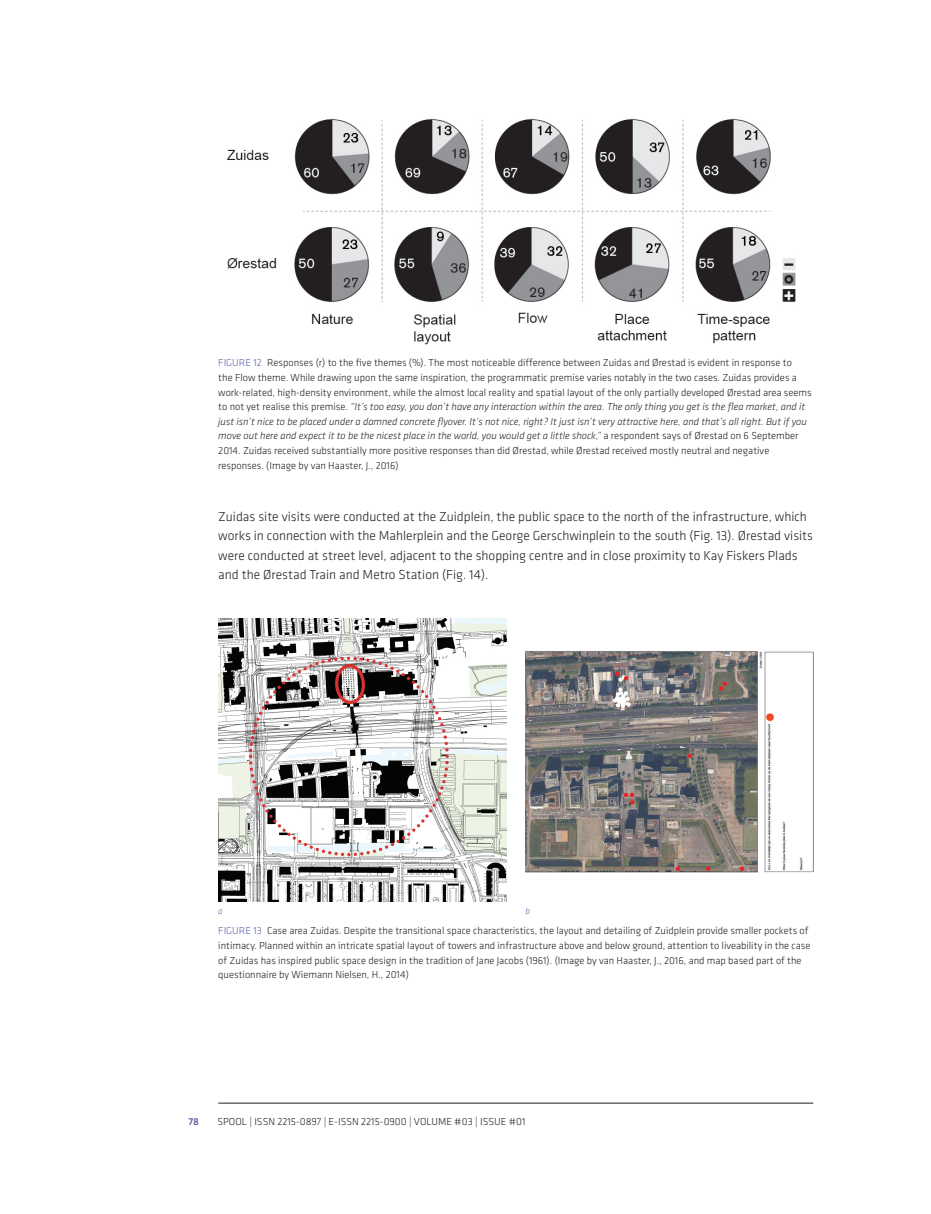
<style>
.page{position:relative;width:931px;height:1214px;background:#fff}
.page>*{position:absolute;margin:0;border:0;box-sizing:border-box;transform-origin:0 0}
.BODY_Normal{font:300 13.5px/19.5px "Klavika";color:#231f20}
.t1{font:300 10.5px/14.7px "Klavika";color:#231f20}
.t2{font:300 10.5px "Klavika";color:#6062ac}
.t3{font:500 10.5px "Klavika";color:#6062ac}
.FIGURE_Body{font:italic 300 9px "Klavika";color:#6062ac}
.s1{color:#6062ac}
.s2{font-style:italic}
</style>
<div class="page">
<hr style="left:218px;top:1102px;width:595px;height:1px;background:#231f20">
<img style="left:227px;top:118px;width:569px;height:227px">
<img style="left:218px;top:618px;width:288px;height:283px">
<img style="left:525px;top:651px;width:288px;height:221px">
<p class="t1" style="left:218px;top:356px;width:595px;text-indent:35px"><span class="s1">12</span> Responses (r) to the five themes (%). The most noticeable difference between Zuidas and Ørestad is evident in response to<br>the Flow theme. While drawing upon the same inspiration, the programmatic premise varies notably in the two cases. Zuidas provides a work-related, high-density environment, while the almost local reality and spatial layout of the only partially developed Ørestad area seems to not yet realise this premise. <span class="s2">“It’s too easy, you don’t have any interaction within the area. The only thing you get is the flea market, and it just isn’t nice to be placed under a damned concrete flyover. It’s not nice, right? It just isn’t very attractive here, and that’s all right. But if you move out here and expect it to be the nicest place in the world, you would get a little shock,”</span> a respondent says of Ørestad on 6 September 2014. Zuidas received substantially more positive responses than did Ørestad, while Ørestad received mostly neutral and negative responses. (Image by van Haaster, J., 2016)</p>
<p class="t2" style="left:218px;top:357px;width:12px">Figure</p>
<p class="BODY_Normal" style="left:218px;top:507px;width:596px">Zuidas site visits were conducted at the Zuidplein, the public space to the north of the infrastructure, which works in connection with the Mahlerplein and the George Gerschwinplein to the south (Fig. 13). Ørestad visits were conducted at street level, adjacent to the shopping centre and in close proximity to Kay Fiskers Plads and the Ørestad Train and Metro Station (Fig. 14).</p>
<p class="FIGURE_Body" style="left:218px;top:906px;width:6px">a</p>
<p class="FIGURE_Body" style="left:525px;top:906px;width:6px">b</p>
<p class="t2" style="left:218px;top:925px;width:12px">Figure</p>
<p class="t1" style="left:218px;top:923px;width:593px;text-indent:35px"><span class="s1">13</span> Case area Zuidas. Despite the transitional space characteristics, the layout and detailing of Zuidplein provide smaller pockets of intimacy. Planned within an intricate spatial layout of towers and infrastructure above and below ground, attention to liveability in the case of Zuidas has inspired public space design in the tradition of Jane Jacobs (1961). (Image by van Haaster, J., 2016, and map based part of the questionnaire by Wiemann Nielsen, H., 2014)</p>
<p class="t3" style="left:188px;top:1116px;width:12px">78</p>
<p class="t1" style="left:218px;top:1114px;width:309px">SPOOL | ISSN 2215-0897 | E-ISSN 2215-0900 | VOLUME #03 | ISSUE #01</p>
</div>
